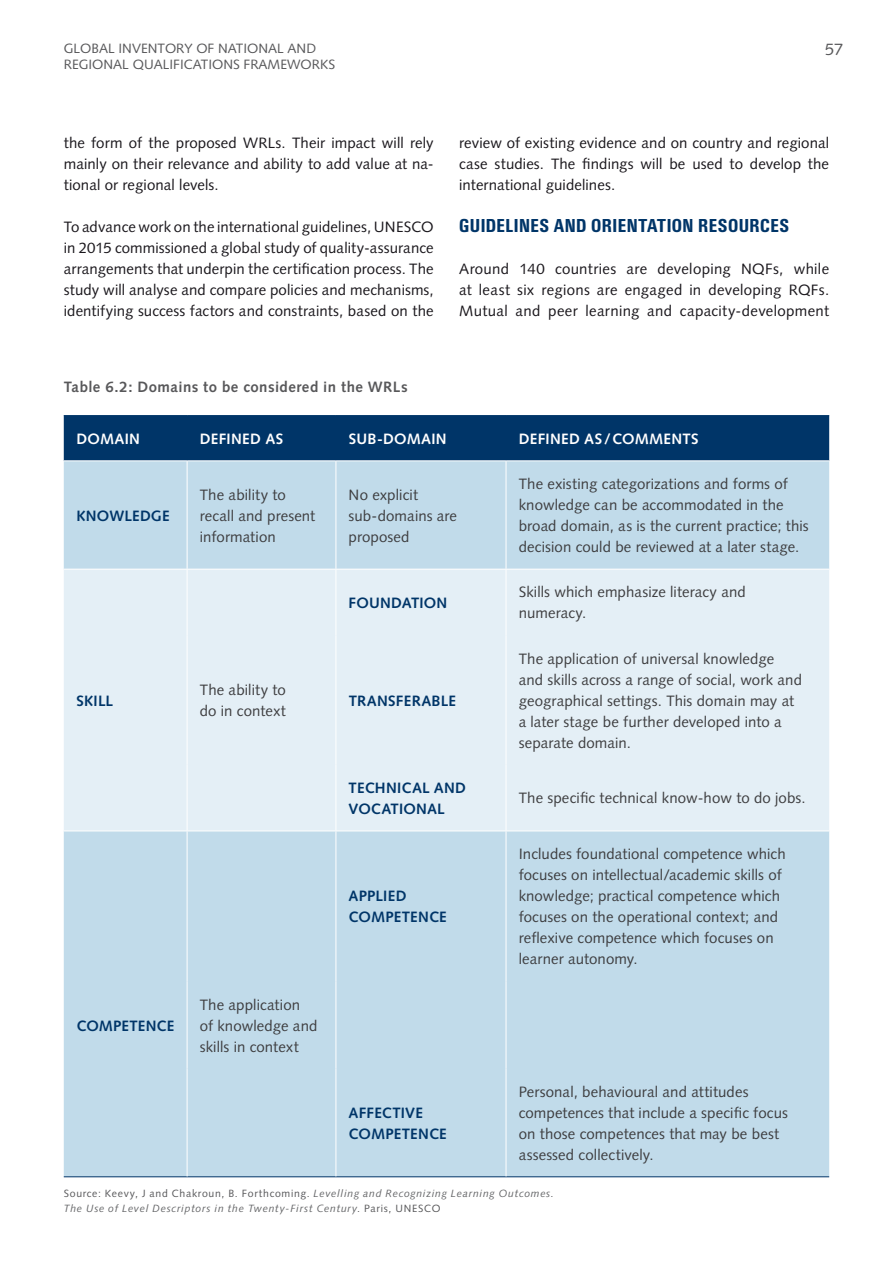
<style>
.page{position:relative;width:893px;height:1263px;background:#fff}
.page>*{position:absolute;margin:0;border:0;box-sizing:border-box;transform-origin:0 0}
.t1{font:700 condensed 19.5px "Unitus T";letter-spacing:.02em;color:#003568}
.t2{font:16.5px "Syntax LT Std";color:#58585a}
.t3{font:15px/21px "Syntax LT Std";letter-spacing:.005em;color:#3e3e40}
.t4{font:15px/21px "Syntax LT Std";letter-spacing:.01em;color:#1a171c;text-align:justify}
.t5{font:700 15px/21px "Syntax LT Std";letter-spacing:.02em;color:#003568}
.t6{font:700 15px "Syntax LT Std";letter-spacing:.02em;color:#fff}
.t7{font:700 15px "Syntax LT Std";letter-spacing:.03em;color:#58585a}
.t8{font:13.5px "Syntax LT Std";color:#58585a}
.t9{font:italic 10.5px/15px "Syntax LT Std";letter-spacing:.065em;color:#646567}
.s1{font-style:normal;color:#58585a}
</style>
<div class="page">
<div style="left:64px;top:416px;width:765px;height:44px;background:#003568"></div>
<div style="left:64px;top:461px;width:765px;height:715px;background:#c1dbea"></div>
<div style="left:188px;top:461px;width:641px;height:108px;background:#c1dbea"></div>
<div style="left:64px;top:570px;width:765px;height:260px;background:#e4eff6"></div>
<hr style="left:64px;top:415px;width:123px;height:1px;background:#003568">
<hr style="left:187px;top:415px;width:149px;height:1px;background:#003568">
<hr style="left:187px;top:416px;width:1px;height:44px;background:#003568">
<hr style="left:336px;top:415px;width:170px;height:1px;background:#003568">
<hr style="left:336px;top:416px;width:1px;height:44px;background:#003568">
<hr style="left:506px;top:415px;width:323px;height:1px;background:#003568">
<hr style="left:506px;top:416px;width:1px;height:44px;background:#003568">
<hr style="left:64px;top:1176px;width:123px;height:1px;background:#003568">
<hr style="left:187px;top:1176px;width:149px;height:1px;background:#003568">
<hr style="left:336px;top:1176px;width:170px;height:1px;background:#003568">
<hr style="left:506px;top:1176px;width:323px;height:1px;background:#003568">
<hr style="left:187px;top:461px;width:1px;height:108px;background:#fff">
<hr style="left:336px;top:461px;width:1px;height:108px;background:#fff">
<hr style="left:506px;top:461px;width:1px;height:108px;background:#fff">
<hr style="left:64px;top:569px;width:123px;height:1px;background:#fff">
<hr style="left:187px;top:569px;width:149px;height:1px;background:#fff">
<hr style="left:187px;top:569px;width:1px;height:66px;background:#fff">
<hr style="left:336px;top:569px;width:170px;height:1px;background:#fff">
<hr style="left:336px;top:569px;width:1px;height:66px;background:#fff">
<hr style="left:506px;top:569px;width:323px;height:1px;background:#fff">
<hr style="left:506px;top:569px;width:1px;height:66px;background:#fff">
<hr style="left:187px;top:635px;width:1px;height:130px;background:#fff">
<hr style="left:336px;top:635px;width:1px;height:130px;background:#fff">
<hr style="left:506px;top:635px;width:1px;height:130px;background:#fff">
<hr style="left:187px;top:765px;width:1px;height:65px;background:#fff">
<hr style="left:336px;top:765px;width:1px;height:65px;background:#fff">
<hr style="left:506px;top:765px;width:1px;height:65px;background:#fff">
<hr style="left:64px;top:830px;width:123px;height:1px;background:#fff">
<hr style="left:187px;top:830px;width:149px;height:1px;background:#fff">
<hr style="left:187px;top:831px;width:1px;height:150px;background:#fff">
<hr style="left:336px;top:830px;width:170px;height:1px;background:#fff">
<hr style="left:336px;top:831px;width:1px;height:150px;background:#fff">
<hr style="left:506px;top:830px;width:323px;height:1px;background:#fff">
<hr style="left:506px;top:831px;width:1px;height:150px;background:#fff">
<hr style="left:187px;top:981px;width:1px;height:87px;background:#fff">
<hr style="left:336px;top:981px;width:1px;height:87px;background:#fff">
<hr style="left:506px;top:981px;width:1px;height:87px;background:#fff">
<hr style="left:187px;top:1068px;width:1px;height:108px;background:#fff">
<hr style="left:336px;top:1068px;width:1px;height:108px;background:#fff">
<hr style="left:506px;top:1068px;width:1px;height:108px;background:#fff">
<p class="t8" style="left:64px;top:40px;width:254px">GLOBAL INVENTORY OF NATIONAL AND</p>
<p class="t2" style="left:825px;top:39px;width:20px">57</p>
<p class="t8" style="left:64px;top:56px;width:273px">REGIONAL QUALIFICATIONS FRAMEWORKS</p>
<p class="t4" style="left:64px;top:132px;width:371px">the form of the proposed WRLs. Their impact will rely mainly on their relevance and ability to add value at na&shy;tional or regional levels.</p>
<p class="t4" style="left:64px;top:216px;width:371px">To advance work on the international guidelines, UNESCO in 2015 commissioned a global study of quality-assurance arrangements that underpin the certification process. The study will analyse and compare policies and mechanisms, identifying success factors and constraints, based on the</p>
<p class="t7" style="left:64px;top:378px;width:314px">TABLE 6.2: DOMAINS TO BE CONSIDERED IN THE WRL</p>
<p class="t7" style="left:401px;top:378px;width:8px">S</p>
<p class="t4" style="left:459px;top:132px;width:371px">review of existing evidence and on country and regional case studies. The findings will be used to develop the international guidelines.</p>
<h1 class="t1" style="left:459px;top:214px;width:331px">GUIDELINES AND ORIENTATION RESOURCES</h1>
<p class="t4" style="left:459px;top:258px;width:372px">Around 140 countries are developing NQFs, while at least six regions are engaged in developing RQFs.<br>Mutual and peer learning and capacity-development</p>
<p class="t6" style="left:77px;top:430px;width:13px">DOMA</p>
<p class="t6" style="left:125px;top:430px;width:17px">IN</p>
<p class="t6" style="left:200px;top:430px;width:85px">DEFINED AS</p>
<p class="t6" style="left:349px;top:430px;width:59px">SUB-DOMA</p>
<p class="t6" style="left:431px;top:430px;width:17px">IN</p>
<p class="t6" style="left:519px;top:430px;width:104px">DEFINED -AS/COMM</p>
<p class="t6" style="left:663px;top:430px;width:37px">ENTS</p>
<p class="t5" style="left:77px;top:505px;width:95px">KNOWLEDGE</p>
<p class="t3" style="left:200px;top:484px;width:117px">The ability to recall and present information</p>
<p class="t3" style="left:349px;top:484px;width:110px">No explicit sub-domains are proposed</p>
<p class="t3" style="left:519px;top:473px;width:291px">The existing categorizations and forms of knowledge can be accommodated in the broad domain, as is the current practice; this decision could be reviewed at a later stage.</p>
<p class="t5" style="left:349px;top:592px;width:100px">FOUNDATION</p>
<p class="t3" style="left:519px;top:582px;width:229px">Skills which emphasize literacy and numeracy.</p>
<p class="t5" style="left:77px;top:690px;width:38px">SKILL</p>
<p class="t3" style="left:200px;top:679px;width:88px">The ability to do in context</p>
<p class="t5" style="left:349px;top:690px;width:109px">TRANSFERABLE</p>
<p class="t5" style="left:349px;top:777px;width:119px">TECHNICAL AND -VOCA</p>
<p class="t5" style="left:391px;top:798px;width:56px">TIONAL</p>
<p class="t5" style="left:76px;top:1015px;width:20px">COMP</p>
<p class="t5" style="left:122px;top:1015px;width:54px">ETENCE</p>
<p class="t3" style="left:200px;top:994px;width:119px">The application<br>of knowledge and skills in context</p>
<p class="t5" style="left:349px;top:886px;width:59px">APPLIED -COMP</p>
<p class="t5" style="left:394px;top:907px;width:54px">ETENCE</p>
<p class="t3" style="left:519px;top:648px;width:285px">The application of universal knowledge and skills across a range of social, work and geographical settings. This domain may at a later stage be further developed into a separate domain.</p>
<p class="t3" style="left:519px;top:788px;width:288px">The specific technical know-how to do jobs.</p>
<p class="t3" style="left:519px;top:844px;width:268px">Includes foundational competence which focuses on intellectual/academic skills of knowledge; practical competence which focuses on the operational context; and reflexive competence which focuses on learner autonomy.</p>
<p class="t3" style="left:519px;top:1081px;width:271px">Personal, behavioural and attitudes competences that include a specific focus on those competences that may be best assessed collectively.</p>
<p class="t9" style="left:64px;top:1186px;width:492px"><span class="s1">Source: Keevy, J and Chakroun, B. Forthcoming.</span> Levelling and Recognizing Learning Outcomes.<br>The Use of Level Descriptors in the Twenty-First Century<span class="s1">. Paris, UNESCO</span></p>
<p class="t5" style="left:349px;top:1102px;width:76px">AFFECTIVE -COMP</p>
<p class="t5" style="left:394px;top:1123px;width:54px">ETENCE</p>
</div>
